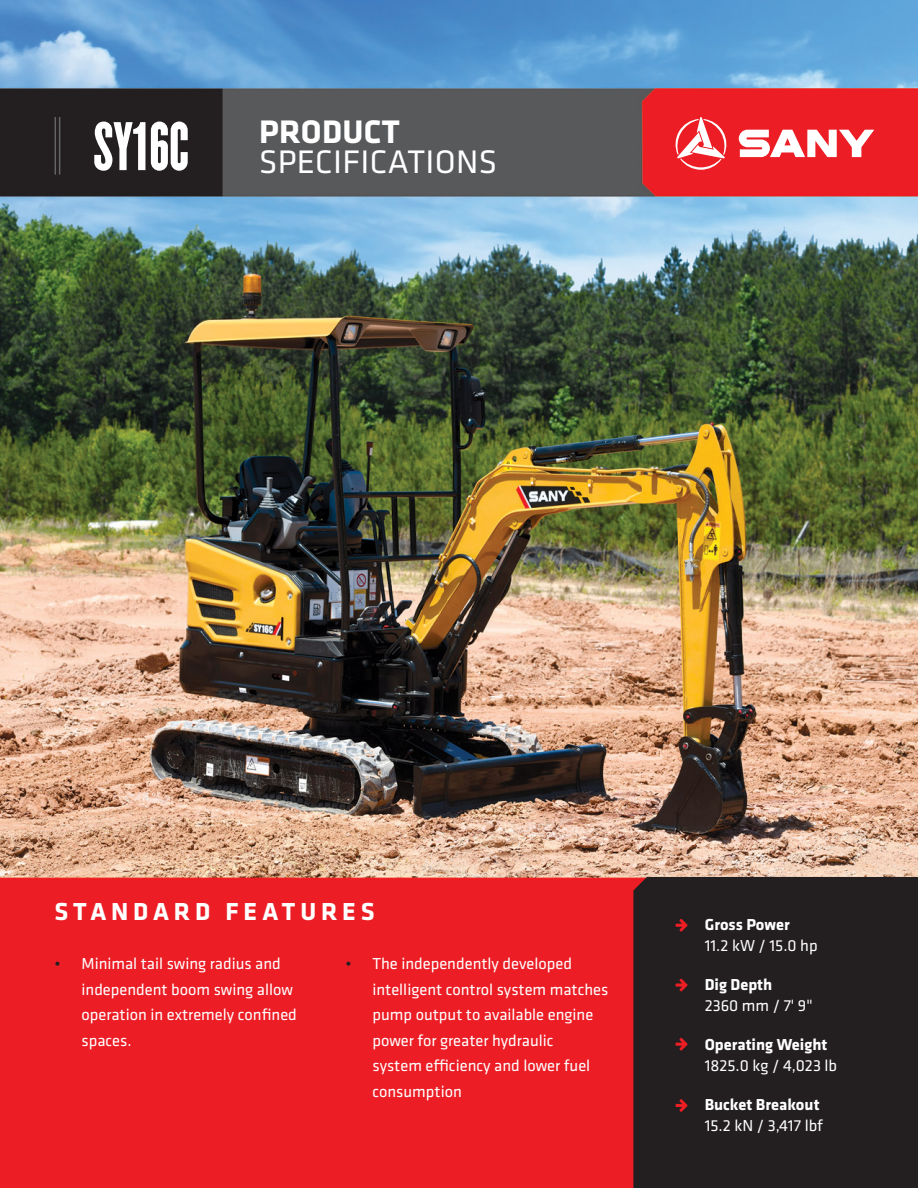
<style>
.page{position:relative;width:918px;height:1188px;background:#fff}
.page>*{position:absolute;margin:0;border:0;box-sizing:border-box;transform-origin:0 0}
.t1{font:60px "Champion HTF Featherweight";color:#fff}
.t2{font:33.75px "Klavika";letter-spacing:.01em;color:#fff}
.t3{font:700 33.75px "Klavika";letter-spacing:.01em;color:#fff}
.t4{font:700 25.5px "Klavika";letter-spacing:.19em;color:#fff}
.t5{font:16.5px/25.5px "Klavika";color:#fff}
.t6{font:700 16.5px "Klavika";color:#fff}
.s1{color:#231f20}
</style>
<div class="page">
<img style="left:0;top:0;width:918px;height:1188px">
<div style="left:633px;top:877px;width:285px;height:311px;background:#231f20"></div>
<hr style="left:55px;top:117px;width:1px;height:58px;background:#636466">
<hr style="left:59px;top:117px;width:1px;height:58px;background:#636466">
<svg style="left:675px;top:117px;width:52px;height:53px"></svg>
<svg style="left:739px;top:130px;width:135px;height:27px"></svg>
<svg style="left:676px;top:919px;width:12px;height:13px"></svg>
<svg style="left:676px;top:979px;width:12px;height:12px"></svg>
<svg style="left:676px;top:1038px;width:12px;height:13px"></svg>
<svg style="left:676px;top:1099px;width:12px;height:13px"></svg>
<h1 class="t1" style="left:94px;top:108px;width:96px">SY16C</h1>
<h2 class="t3" style="left:259px;top:107px;width:142px">PRODUCT</h2>
<h2 class="t2" style="left:259px;top:140px;width:239px">SPECIFICATIONS</h2>
<h3 class="t4" style="left:55px;top:893px;width:322px">STANDARD FEATURES</h3>
<p class="t5" style="left:82px;top:951px;width:217px;text-indent:-27px"><span class="s1">•</span> Minimal tail swing radius and independent boom swing allow operation in extremely confined spaces.</p>
<p class="t5" style="left:372px;top:951px;width:237px;text-indent:-27px"><span class="s1">•</span> The independently developed intelligent control system matches pump output to available engine power for greater hydraulic<br>system efficiency and lower fuel consumption</p>
<p class="t6" style="left:705px;top:913px;width:87px">Gross Power</p>
<p class="t5" style="left:705px;top:933px;width:115px">11.2 kW / 15.0 hp</p>
<p class="t6" style="left:705px;top:973px;width:69px">Dig Depth</p>
<p class="t5" style="left:705px;top:992px;width:109px">2360 mm / 7' 9"</p>
<p class="t6" style="left:705px;top:1033px;width:124px">Operating Weight</p>
<p class="t5" style="left:705px;top:1052px;width:134px">1825.0 kg / 4,023 lb</p>
<p class="t6" style="left:705px;top:1092px;width:116px">Bucket Breakout</p>
<p class="t5" style="left:705px;top:1112px;width:120px">15.2 kN / 3,417 lbf</p>
</div>
